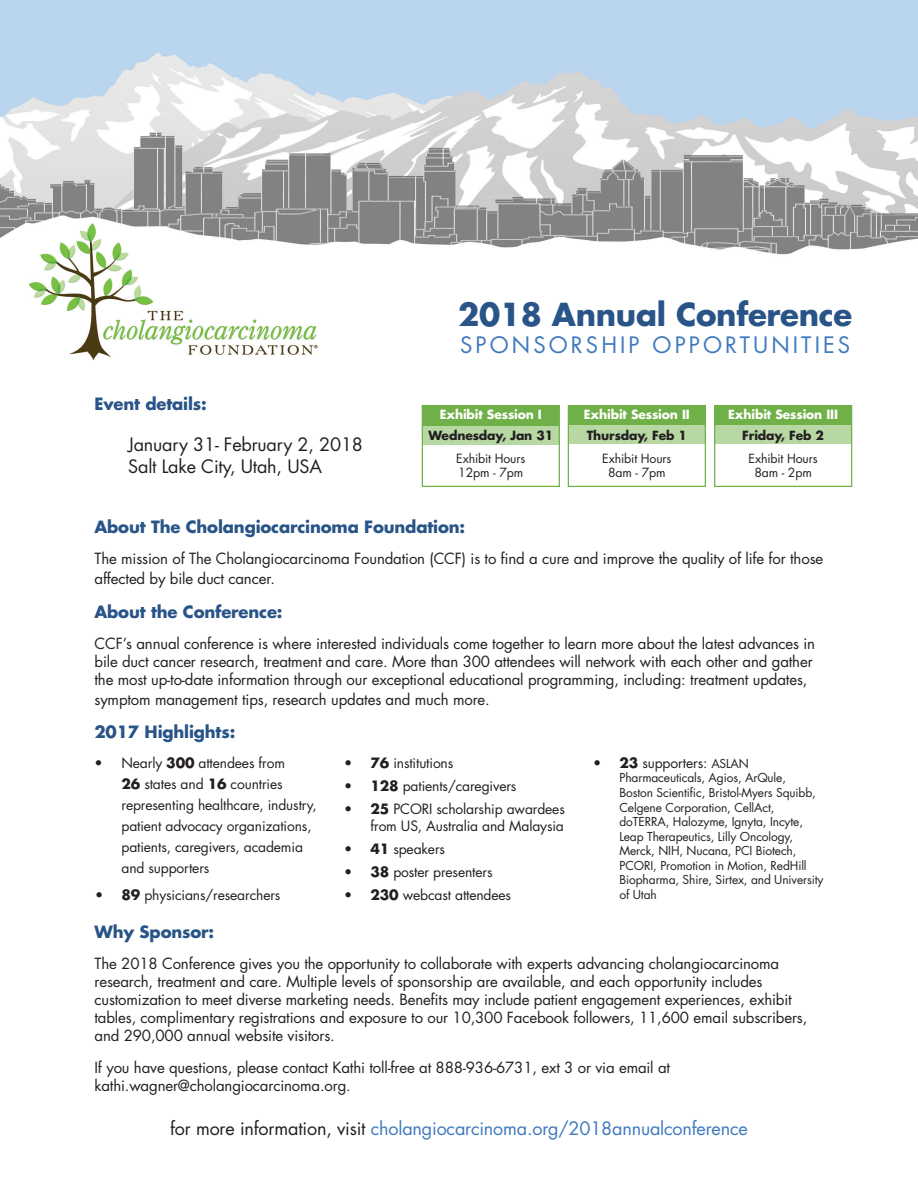
<style>
.page{position:relative;width:918px;height:1188px;background:#fff}
.page>*{position:absolute;margin:0;border:0;box-sizing:border-box;transform-origin:0 0}
.t1{font:700 30.9px "Futura Std";letter-spacing:-.01em;color:#295487}
.t2{font:22.05px "Futura Std";letter-spacing:.14em;color:#3e79bd}
.t3{font:18px "Futura Std";letter-spacing:-.01em;color:#3e79bd}
.t4{font:18px/21.6px "Futura Std";letter-spacing:-.01em;color:#231f20}
.t5{font:700 16.5px "Futura Std";letter-spacing:-.01em;color:#295487}
.t6{font:15px/18px "Futura Std";letter-spacing:-.01em;color:#231f20}
.t7{font:13.8px/21px "Futura Std";letter-spacing:-.01em;color:#231f20}
.t8{font:12.3px/14.9px "Futura Std";letter-spacing:-.01em;color:#231f20;text-align:center}
.t9{font:700 12.3px "Futura Std";letter-spacing:-.01em;color:#fff}
.t10{font:700 12.3px "Futura Std";letter-spacing:-.01em;color:#231f20}
.t11{font:12px/14.5px "Futura Std";letter-spacing:-.01em;color:#231f20}
.s1{font-weight:700}
.s2{font-size:12px}
.s3{color:#231f20}
</style>
<div class="page">
<img style="left:0;top:0;width:918px;height:361px">
<div style="left:568px;top:405px;width:137px;height:19px;background:#6fb048"></div>
<div style="left:568px;top:424px;width:137px;height:20px;background:#b7d7a3"></div>
<div style="left:568px;top:405px;width:138px;height:82px;border:1px solid #6fb048"></div>
<div style="left:423px;top:406px;width:136px;height:20px;background:#6fb048"></div>
<div style="left:423px;top:426px;width:136px;height:19px;background:#b7d7a3"></div>
<div style="left:422px;top:405px;width:138px;height:82px;border:1px solid #6fb048"></div>
<svg style="left:453px;top:292px;width:402px;height:69px"></svg>
<div style="left:714px;top:405px;width:138px;height:19px;background:#6fb048"></div>
<div style="left:714px;top:424px;width:138px;height:20px;background:#b7d7a3"></div>
<div style="left:714px;top:405px;width:138px;height:82px;border:1px solid #6fb048"></div>
<p class="t1" style="left:458px;top:294px;width:396px">2018 Annual Conference</p>
<p class="t5" style="left:94px;top:392px;width:114px">Event details:</p>
<p class="t4" style="left:128px;top:434px;width:236px">January 31- February 2, 2018<br>Salt Lake City, Utah, USA</p>
<p class="t2" style="left:460px;top:331px;width:392px">SPONSORSHIP OPPORTUNITIES</p>
<p class="t9" style="left:440px;top:407px;width:104px">Exhibit Session I</p>
<p class="t10" style="left:429px;top:427px;width:126px">Wednesday, Jan 31</p>
<p class="t8" style="left:456px;top:451px;width:71px;text-align:left">Exhibit Hours<br>12pm - 7pm</p>
<p class="t9" style="left:584px;top:407px;width:108px">Exhibit Session II</p>
<p class="t10" style="left:587px;top:427px;width:102px">Thursday, Feb 1</p>
<p class="t8" style="left:602px;top:451px;width:71px">Exhibit Hours<br>8am - 7pm</p>
<p class="t9" style="left:728px;top:407px;width:112px">Exhibit Session III</p>
<p class="t10" style="left:742px;top:427px;width:83px">Friday, Feb 2</p>
<p class="t8" style="left:749px;top:451px;width:71px">Exhibit Hours<br>8am - 2pm</p>
<p class="t5" style="left:94px;top:516px;width:372px">About The Cholangiocarcinoma Foundation:</p>
<p class="t6" style="left:94px;top:549px;width:730px;line-height:19.8px">The mission of The Cholangiocarcinoma Foundation (CCF) is to find a cure and improve the quality of life for those affected by bile duct cancer.</p>
<p class="t5" style="left:94px;top:600px;width:190px">About the Conference:</p>
<p class="t6" style="left:94px;top:635px;width:722px">CCF’s annual conference is where interested individuals come together to learn more about the latest advances in bile duct cancer research, treatment and care. More than 300 attendees will network with each other and gather the most up-to-date information through our exceptional educational programming, including: treatment updates,</p>
<p class="t6" style="left:94px;top:690px;width:397px">symptom management tips, research updates and much more.</p>
<p class="t5" style="left:94px;top:721px;width:142px">2017 Highlights:</p>
<p class="t7" style="left:122px;top:753px;width:197px;text-indent:-27px">• Nearly <span class="s1">300</span> attendees from<br><span class="s1">26</span> states and <span class="s1">16</span> countries representing healthcare, industry, patient advocacy organizations, patients, caregivers, academia and supporters</p>
<p class="t7" style="left:94px;top:884px;width:187px"><span class="s1">• 89</span> physicians/researchers</p>
<p class="t7" style="left:344px;top:753px;width:111px"><span class="s1">• 76</span> institutions</p>
<p class="t7" style="left:344px;top:775px;width:175px"><span class="s1">• 128</span> patients/caregivers</p>
<p class="t7" style="left:344px;top:800px;width:223px;line-height:17px;text-align:right"><span class="s1">• 25</span> PCORI scholarship awardees from US, Australia and Malaysia</p>
<p class="t7" style="left:344px;top:838px;width:103px"><span class="s1">• 41</span> speakers</p>
<p class="t7" style="left:344px;top:861px;width:151px"><span class="s1">• 38</span> poster presenters</p>
<p class="t7" style="left:344px;top:884px;width:169px"><span class="s1">• 230</span> webcast attendees</p>
<p class="t7" style="left:592px;top:753px;width:158px"><span class="s1">• 23</span> supporters: <span class="s2">ASLAN</span></p>
<p class="t11" style="left:620px;top:771px;width:206px">Pharmaceuticals, Agios, ArQule,<br>Boston Scientific, Bristol-Myers Squibb, Celgene Corporation, CellAct, doTERRA, Halozyme, Ignyta, Incyte, Leap Therapeutics, Lilly Oncology, Merck, NIH, Nucana, PCI Biotech, PCORI, Promotion in Motion, RedHill Biopharma, Shire, Sirtex, and University of Utah</p>
<p class="t5" style="left:94px;top:921px;width:121px">Why Sponsor:</p>
<p class="t6" style="left:94px;top:955px;width:714px">The 2018 Conference gives you the opportunity to collaborate with experts advancing cholangiocarcinoma research, treatment and care. Multiple levels of sponsorship are available, and each opportunity includes customization to meet diverse marketing needs. Benefits may include patient engagement experiences, exhibit tables, complimentary registrations and exposure to our 10,300 Facebook followers, 11,600 email subscribers, and 290,000 annual website visitors.</p>
<p class="t6" style="left:94px;top:1059px;width:577px">If you have questions, please contact Kathi toll-free at 888-936-6731, ext 3 or via email at kathi.wagner@cholangiocarcinoma.org.</p>
<p class="t3" style="left:170px;top:1117px;width:579px"><span class="s3">for more information, visit</span> cholangiocarcinoma.org/2018annualconference</p>
</div>
